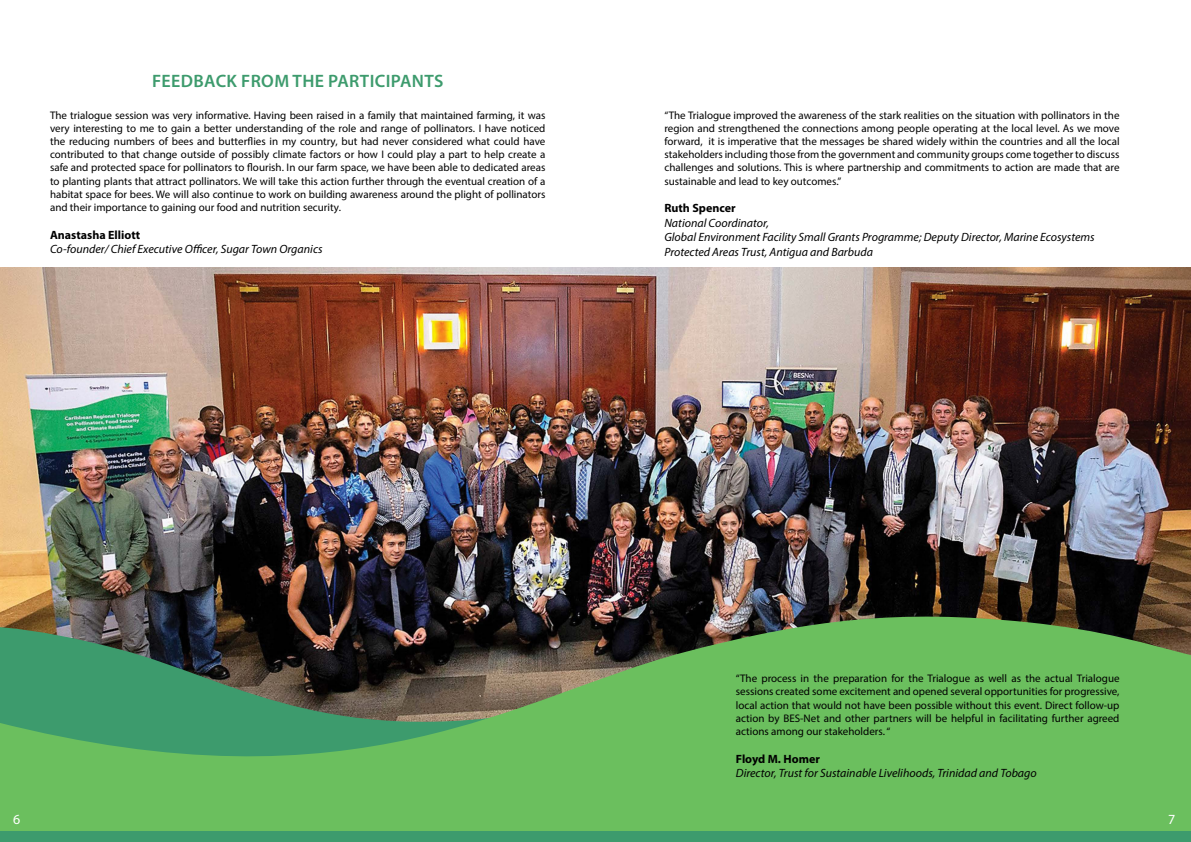
<style>
.page{position:relative;width:1191px;height:842px;background:#fff}
.page>*{position:absolute;margin:0;border:0;box-sizing:border-box;transform-origin:0 0}
.t1{font:600 18px "Myriad Pro";letter-spacing:.02em;color:#3d9b6d}
.t2{font:14px "Myriad Pro";color:#fff}
.t3{font:italic 12px/14.4px "Myriad Pro";color:#000}
.t4{font:700 12px "Myriad Pro";color:#000}
.t5{font:11px/13.2px "Myriad Pro";color:#000;text-align:justify}
</style>
<div class="page">
<img style="left:0;top:268px;width:1191px;height:341px">
<svg style="left:0;top:609px;width:1191px;height:222px;background:#5b9a54"></svg>
<div style="left:0;top:831px;width:1191px;height:11px;background:#3d9b6d"></div>
<h1 class="t1" style="left:152px;top:70px;width:293px">FEEDBACK FROM THE PARTICIPANTS</h1>
<p class="t5" style="left:50px;top:108px;width:497px">The trialogue session was very informative. Having been raised in a family that maintained farming, it was very interesting to me to gain a better understanding of the role and range of pollinators. I have noticed the reducing numbers of bees and butterflies in my country, but had never considered what could have contributed to that change outside of possibly climate factors or how I could play a part to help create a safe and protected space for pollinators to flourish. In our farm space, we have been able to dedicated areas to planting plants that attract pollinators. We will take this action further through the eventual creation of a habitat space for bees. We will also continue to work on building awareness around the plight of pollinators and their importance to gaining our food and nutrition security.</p>
<p class="t4" style="left:50px;top:227px;width:92px">Anastasha Elliott</p>
<p class="t3" style="left:50px;top:242px;width:274px">Co-founder/ Chief Executive Officer, Sugar Town Organics</p>
<p class="t5" style="left:664px;top:108px;width:457px">“The Trialogue improved the awareness of the stark realities on the situation with pollinators in the region and strengthened the connections among people operating at the local level. As we move forward, it is imperative that the messages be shared widely within the countries and all the local stakeholders including those from the government and community groups come together to discuss challenges and solutions. This is where partnership and commitments to action are made that are sustainable and lead to key outcomes.”</p>
<p class="t4" style="left:664px;top:200px;width:73px">Ruth Spencer</p>
<p class="t3" style="left:664px;top:215px;width:432px">National Coordinator,<br>Global Environment Facility Small Grants Programme; Deputy Director, Marine Ecosystems<br>Protected Areas Trust, Antigua and Barbuda</p>
<p class="t5" style="left:736px;top:672px;width:385px">“The process in the preparation for the Trialogue as well as the actual Trialogue sessions created some excitement and opened several opportunities for progressive, local action that would not have been possible without this event. Direct follow-up action by BES-Net and other partners will be helpful in facilitating further agreed actions among our stakeholders. “</p>
<p class="t4" style="left:736px;top:751px;width:85px">Floyd M. Homer</p>
<p class="t3" style="left:736px;top:765px;width:302px">Director, Trust for Sustainable Livelihoods, Trinidad and Tobago</p>
<p class="t2" style="left:13px;top:811px;width:9px">6</p>
<p class="t2" style="left:1168px;top:811px;width:9px">7</p>
</div>
